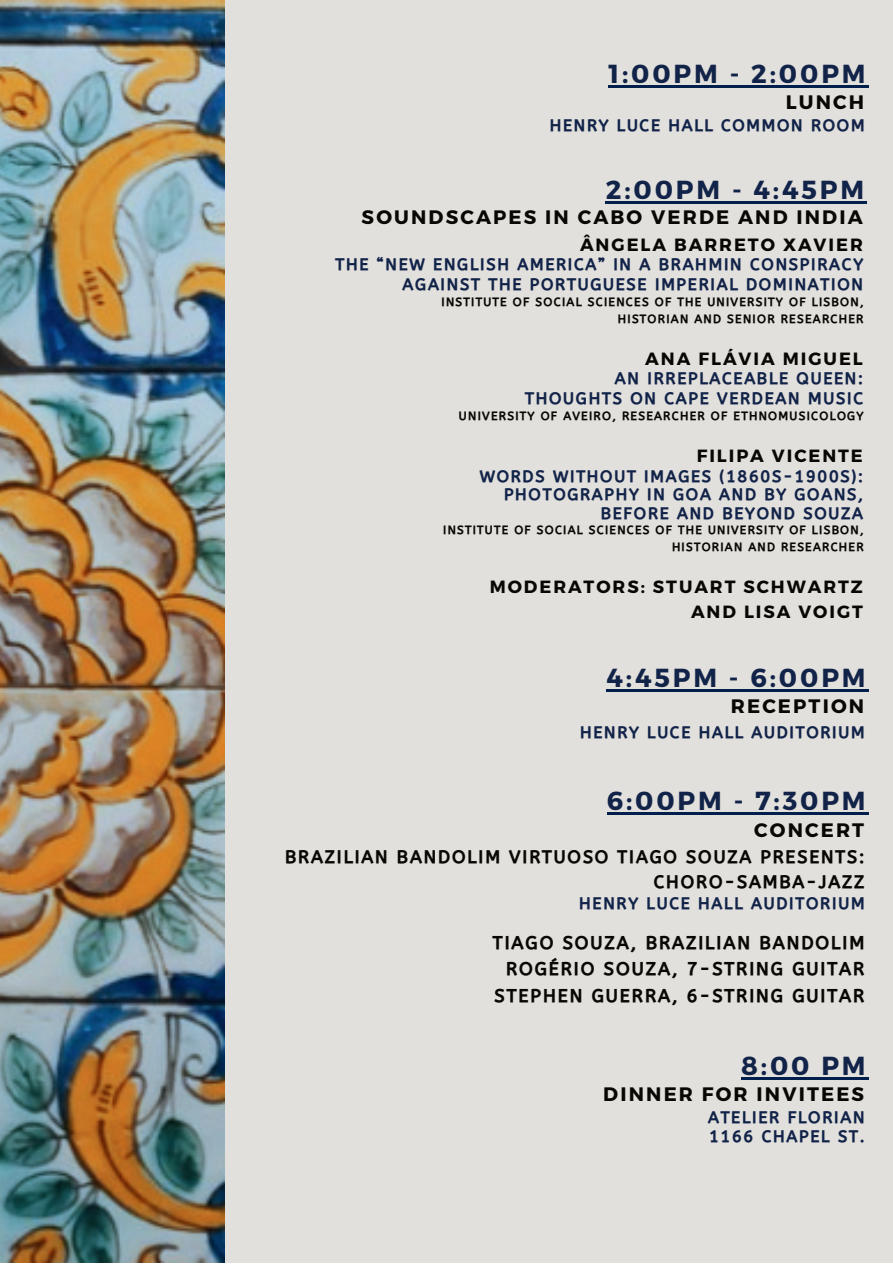
<style>
.page{position:relative;width:893px;height:1264px;background:#fff}
.page>*{position:absolute;margin:0;border:0;box-sizing:border-box;transform-origin:0 0}
.t1{font:700 26.1px "Montserrat";letter-spacing:.11em;color:#122349}
.t2{font:700 19.5px "Montserrat";letter-spacing:.11em;color:#080704}
.t3{font:18px/26.4px "CA Generated";letter-spacing:.11em;color:#080704;text-align:right}
.t4{font:700 17.7px/25.3px "Montserrat";letter-spacing:.11em;color:#080704;text-align:right}
.t5{font:17.7px/25.5px "CA Generated";letter-spacing:.11em;color:#080704;text-align:right}
.t6{font:16.2px/19.5px "CA Generated";letter-spacing:.11em;color:#122349;text-align:right}
.t7{font:11.7px/16.5px "CA Generated";letter-spacing:.11em;color:#080704;text-align:right}
</style>
<div class="page">
<div style="left:0;top:0;width:892px;height:1262px;background:#e2e0dc"></div>
<img style="left:0;top:0;width:224px;height:1262px">
<hr style="left:606px;top:812px;width:262px;height:2px;background:#001f4d">
<hr style="left:741px;top:1077px;width:127px;height:2px;background:#001f4d">
<hr style="left:605px;top:201px;width:262px;height:2px;background:#001f4d">
<hr style="left:608px;top:85px;width:260px;height:3px;background:#001f4d">
<hr style="left:606px;top:689px;width:262px;height:3px;background:#001f4d">
<h1 class="t1" style="left:608px;top:58px;width:259px">1:00PM - 2:00PM</h1>
<p class="t2" style="left:785px;top:90px;width:80px">LUNCH</p>
<p class="t6" style="left:549px;top:116px;width:316px">HENRY LUCE HALL COMMON ROOM</p>
<h1 class="t1" style="left:605px;top:173px;width:260px">2:00PM - 4:45PM</h1>
<p class="t2" style="left:361px;top:205px;width:502px">SOUNDSCAPES IN CABO VERDE AND INDIA</p>
<p class="t4" style="left:580px;top:232px;width:284px">ÂNGELA BARRETO XAVIER</p>
<p class="t6" style="left:335px;top:255px;width:529px">THE “NEW ENGLISH AMERICA” IN A BRAHMIN CONSPIRACY<br>AGAINST THE PORTUGUESE IMPERIAL DOMINATION</p>
<p class="t7" style="left:441px;top:294px;width:423px">INSTITUTE OF SOCIAL SCIENCES OF THE UNIVERSITY OF LISBON,<br>HISTORIAN AND SENIOR RESEARCHER</p>
<p class="t4" style="left:645px;top:346px;width:219px">ANA FLÁVIA MIGUEL</p>
<p class="t6" style="left:525px;top:369px;width:339px">AN IRREPLACEABLE QUEEN:<br>THOUGHTS ON CAPE VERDEAN MUSIC</p>
<p class="t7" style="left:459px;top:408px;width:406px">UNIVERSITY OF AVEIRO, RESEARCHER OF ETHNOMUSICOLOGY</p>
<p class="t4" style="left:696px;top:443px;width:168px">FILIPA VICENTE</p>
<p class="t6" style="left:479px;top:467px;width:385px;line-height:18.5px">WORDS WITHOUT IMAGES (1860S-1900S):<br>PHOTOGRAPHY IN GOA AND BY GOANS,<br>BEFORE AND BEYOND SOUZA</p>
<p class="t7" style="left:443px;top:522px;width:422px">INSTITUTE OF SOCIAL SCIENCES OF THE UNIVERSITY OF LISBON,<br>HISTORIAN AND RESEARCHER</p>
<p class="t4" style="left:489px;top:574px;width:374px">MODERATORS: STUART SCHWARTZ<br>AND LISA VOIGT</p>
<h1 class="t1" style="left:606px;top:662px;width:261px">4:45PM - 6:00PM</h1>
<p class="t2" style="left:730px;top:694px;width:135px">RECEPTION</p>
<p class="t6" style="left:580px;top:723px;width:286px">HENRY LUCE HALL AUDITORIUM</p>
<h1 class="t1" style="left:606px;top:784px;width:260px">6:00PM - 7:30PM</h1>
<p class="t2" style="left:754px;top:818px;width:111px">CONCERT</p>
<p class="t5" style="left:285px;top:844px;width:580px">BRAZILIAN BANDOLIM VIRTUOSO TIAGO SOUZA PRESENTS:<br>CHORO-SAMBA-JAZZ</p>
<p class="t6" style="left:579px;top:894px;width:287px">HENRY LUCE HALL AUDITORIUM</p>
<p class="t3" style="left:493px;top:930px;width:373px">TIAGO SOUZA, BRAZILIAN BANDOLIM<br>ROGÉRIO SOUZA, 7-STRING GUITAR<br>STEPHEN GUERRA, 6-STRING GUITAR</p>
<h1 class="t1" style="left:741px;top:1049px;width:126px">8:00 PM</h1>
<p class="t2" style="left:603px;top:1081px;width:262px">DINNER FOR INVITEES</p>
<p class="t6" style="left:708px;top:1108px;width:158px;line-height:19px;text-align:left">ATELIER FLORIAN<br>1166 CHAPEL ST.</p>
</div>
